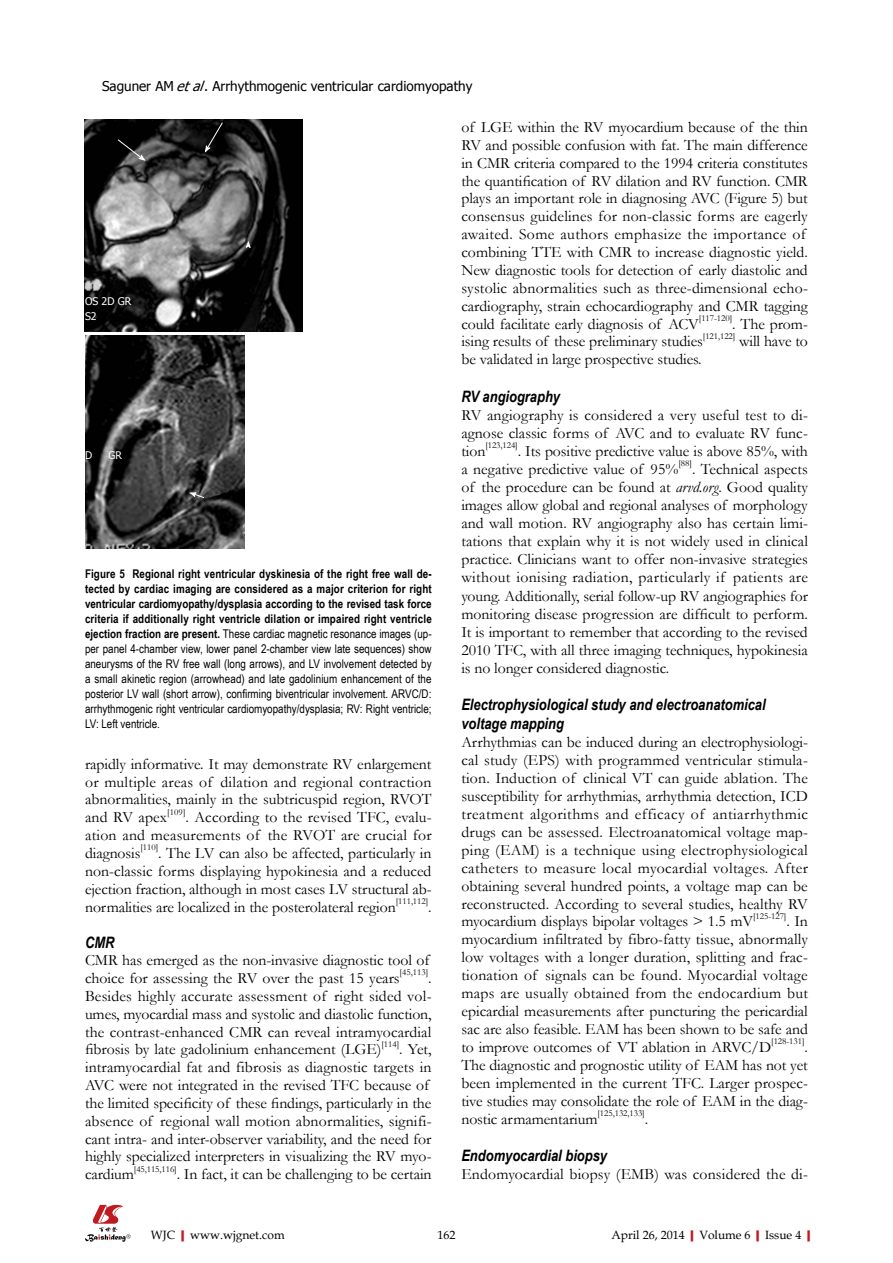
<style>
.page{position:relative;width:893px;height:1263px;background:#fff}
.page>*{position:absolute;margin:0;border:0;box-sizing:border-box;transform-origin:0 0}
.t1{font:15.75px/17.9px "Garamond";letter-spacing:-.005em;color:#000;text-align:justify}
.t2{font:italic 700 15.75px/18.8px "Arial Narrow";color:#000}
.t3{font:13.5px "Tahoma";color:#000}
.t4{font:12px/15px "Arial Narrow";color:#000;text-align:justify}
.t5{font:12px "Book Antiqua";color:#000}
.t6{font:10.5px/15px "Tahoma";color:#fff}
.t7{font:9.15px "Garamond";letter-spacing:-.005em;color:#000}
.s1{font-style:italic}
.s2{font-weight:700}
.s3{font-weight:700;color:#c01920}
</style>
<div class="page">
<svg style="left:85px;top:1205px;width:46px;height:37px"></svg>
<img style="left:85px;top:119px;width:217px;height:213px">
<svg style="left:205px;top:122px;width:18px;height:30px"></svg>
<svg style="left:117px;top:139px;width:28px;height:22px"></svg>
<svg style="left:246px;top:242px;width:5px;height:6px"></svg>
<img style="left:85px;top:336px;width:160px;height:212px">
<svg style="left:190px;top:492px;width:15px;height:6px"></svg>
<p class="t3" style="left:102px;top:77px;width:372px">Saguner AM <span class="s1">etal</span>. Arrhythmogenic ventricular cardiomyopathy</p>
<p class="t6" style="left:85px;top:293px;width:48px">OS 2D GR<br>S2</p>
<p class="t6" style="left:85px;top:448px;width:9px">D</p>
<p class="t6" style="left:109px;top:448px;width:15px">GR</p>
<p class="t4" style="left:85px;top:565px;width:348px"><span class="s2">Figure 5 Regional right ventricular dyskinesia of the right free wall de&shy;tected by cardiac imaging are considered as a major criterion for right ventricular cardiomyopathy/dysplasia according to the revised task force criteria if additionally right ventricle dilation or impaired right ventricle ejection fraction are present.</span> These cardiac magnetic resonance images (up&shy;per panel 4-chamber view, lower panel 2-chamber view late sequences) show aneurysms of the RV free wall (long arrows), and LV involvement detected by a small akinetic region (arrowhead) and late gadolinium enhancement of the posterior LV wall (short arrow), confirming biventricular involvement. ARVC/D: arrhythmogenic right ventricular cardiomyopathy/dysplasia; RV: Right ventricle; LV: Left ventricle.</p>
<p class="t1" style="left:85px;top:754px;width:348px">rapidly informative. It may demonstrate RV enlargement or multiple areas of dilation and regional contraction abnormalities, mainly in the subtricuspid region, RVOT and RV apex</p>
<p class="t7" style="left:167px;top:806px;width:20px">[109]</p>
<p class="t1" style="left:85px;top:808px;width:348px;text-indent:101px">. According to the revised TFC, evalu&shy;ation and measurements of the RVOT are crucial for diagnosis</p>
<p class="t7" style="left:140px;top:841px;width:19px">[110]</p>
<p class="t1" style="left:85px;top:844px;width:348px;text-indent:73px">. The LV can also be affected, particularly in non-classic forms displaying hypokinesia and a reduced ejection fraction, although in most cases LV structural ab&shy;normalities are localized in the posterolateral region</p>
<p class="t7" style="left:396px;top:895px;width:34px">[111,112]</p>
<p class="t1" style="left:428px;top:897px;width:5px">.</p>
<p class="t2" style="left:85px;top:932px;width:31px">CMR</p>
<p class="t1" style="left:85px;top:951px;width:346px">CMR has emerged as the non-invasive diagnostic tool of choice for assessing the RV over the past 15 years</p>
<p class="t7" style="left:400px;top:966px;width:30px">[45,113]</p>
<p class="t1" style="left:85px;top:969px;width:348px;text-indent:343px">.<br>Besides highly accurate assessment of right sided vol&shy;umes, myocardial mass and systolic and diastolic function, the contrast-enhanced CMR can reveal intramyocardial fibrosis by late gadolinium enhancement (LGE)</p>
<p class="t7" style="left:381px;top:1038px;width:19px">[114]</p>
<p class="t1" style="left:85px;top:1040px;width:348px;text-align:left;text-indent:314px">. Yet, intramyocardial fat and fibrosis as diagnostic targets in AVC were not integrated in the revised TFC because of the limited specificity of these findings, particularly in the absence of regional wall motion abnormalities, signifi&shy;cant intra- and inter-observer variability, and the need for highly specialized interpreters in visualizing the RV myo&shy;cardium</p>
<p class="t7" style="left:134px;top:1163px;width:44px">[45,115,116]</p>
<p class="t1" style="left:177px;top:1165px;width:256px">. In fact, it can be challenging to be certain</p>
<p class="t1" style="left:461px;top:118px;width:348px;text-align:left">of LGE within the RV myocardium because of the thin RV and possible confusion with fat. The main difference in CMR criteria compared to the 1994 criteria constitutes the quantification of RV dilation and RV function. CMR plays an important role in diagnosing AVC (Figure 5) but consensus guidelines for non-classic forms are eagerly awaited. Some authors emphasize the importance of combining TTE with CMR to increase diagnostic yield.<br>New diagnostic tools for detection of early diastolic and systolic abnormalities such as three-dimensional echo&shy;cardiography, strain echocardiography and CMR tagging could facilitate early diagnosis of ACV</p>
<p class="t7" style="left:699px;top:312px;width:35px">[117-120]</p>
<p class="t1" style="left:732px;top:314px;width:77px">. The prom-</p>
<p class="t1" style="left:461px;top:332px;width:243px">ising results of these preliminary studies</p>
<p class="t7" style="left:703px;top:330px;width:34px">[121,122]</p>
<p class="t1" style="left:739px;top:332px;width:70px">will have to</p>
<p class="t1" style="left:461px;top:350px;width:242px">be validated in large prospective studies.</p>
<p class="t2" style="left:461px;top:386px;width:100px">RV angiography</p>
<p class="t1" style="left:461px;top:405px;width:348px">RV angiography is considered a very useful test to di&shy;agnose classic forms of AVC and to evaluate RV func&shy;tion</p>
<p class="t7" style="left:485px;top:439px;width:34px">[123,124]</p>
<p class="t1" style="left:461px;top:442px;width:348px;text-indent:56px">. Its positive predictive value is above 85%, with a negative predictive value of 95%</p>
<p class="t7" style="left:678px;top:457px;width:15px">[88]</p>
<p class="t1" style="left:461px;top:460px;width:348px;text-indent:231px">. Technical aspects of the procedure can be found at <span class="s1">arvd.org</span>. Good quality images allow global and regional analyses of morphology and wall motion. RV angiography also has certain limi&shy;tations that explain why it is not widely used in clinical practice. Clinicians want to offer non-invasive strategies without ionising radiation, particularly if patients are young. Additionally, serial follow-up RV angiographies for monitoring disease progression are difficult to perform.<br>It is important to remember that according to the revised 2010 TFC, with all three imaging techniques, hypokinesia is no longer considered diagnostic.</p>
<p class="t2" style="left:461px;top:695px;width:306px">Electrophysiological study and electroanatomical voltage mapping</p>
<p class="t1" style="left:461px;top:733px;width:348px">Arrhythmias can be induced during an electrophysiologi&shy;cal study (EPS) with programmed ventricular stimula&shy;tion. Induction of clinical VT can guide ablation. The susceptibility for arrhythmias, arrhythmia detection, ICD treatment algorithms and efficacy of antiarrhythmic drugs can be assessed. Electroanatomical voltage map&shy;ping (EAM) is a technique using electrophysiological catheters to measure local myocardial voltages. After obtaining several hundred points, a voltage map can be reconstructed. According to several studies, healthy RV myocardium displays bipolar voltages &gt; 1.5 mV</p>
<p class="t7" style="left:753px;top:910px;width:35px">[125-127]</p>
<p class="t1" style="left:461px;top:912px;width:348px;text-indent:325px">. In myocardium infiltrated by fibro-fatty tissue, abnormally low voltages with a longer duration, splitting and frac&shy;tionation of signals can be found. Myocardial voltage maps are usually obtained from the endocardium but epicardial measurements after puncturing the pericardial sac are also feasible. EAM has been shown to be safe and to improve outcomes of VT ablation in ARVC/D</p>
<p class="t7" style="left:771px;top:1035px;width:35px">[128-131]</p>
<p class="t1" style="left:461px;top:1038px;width:348px;text-indent:343px">.<br>The diagnostic and prognostic utility of EAM has not yet been implemented in the current TFC. Larger prospec&shy;tive studies may consolidate the role of EAM in the diag&shy;nostic armamentarium</p>
<p class="t7" style="left:597px;top:1107px;width:49px">[125,132,133]</p>
<p class="t1" style="left:645px;top:1109px;width:5px">.</p>
<p class="t2" style="left:461px;top:1145px;width:147px">Endomyocardial biopsy</p>
<p class="t1" style="left:461px;top:1165px;width:348px">Endomyocardial biopsy (EMB) was considered the di-</p>
<p class="t5" style="left:151px;top:1226px;width:135px">WJC<span class="s3">|</span>www.wjgnet.com</p>
<p class="t5" style="left:437px;top:1226px;width:19px">162</p>
<p class="t5" style="left:611px;top:1226px;width:206px">April 26, 2014<span class="s3">|</span>Volume 6<span class="s3">|</span>Issue 4<span class="s3">|</span></p>
</div>
